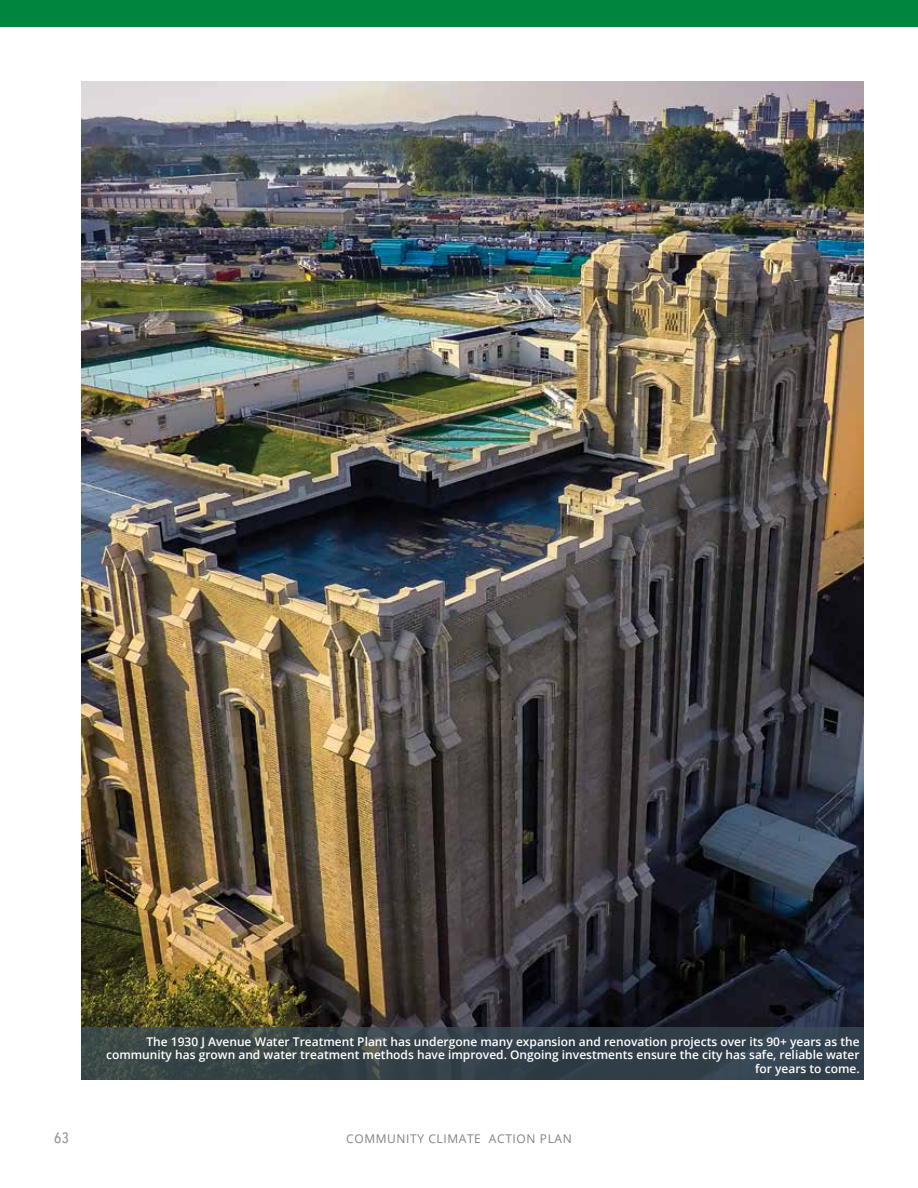
<style>
.page{position:relative;width:918px;height:1188px;background:#fff}
.page>*{position:absolute;margin:0;border:0;box-sizing:border-box;transform-origin:0 0}
.t1{font:500 15px "Avenir Next Condensed";color:#939598}
.t2{font:600 12px/13.5px "Open Sans";color:#fff;text-align:right}
.t3{font:12px "Open Sans";letter-spacing:.05em;color:#808285}
</style>
<div class="page">
<div style="left:0;top:0;width:918px;height:27px;background:#00853f"></div>
<img style="left:81px;top:81px;width:783px;height:946px">
<svg style="left:81px;top:1027px;width:783px;height:53px;background:#354349"></svg>
<p class="t2" style="left:106px;top:1035px;width:755px">The 1930 J Avenue Water Treatment Plant has undergone many expansion and renovation projects over its 90+ years as the community has grown and water treatment methods have improved. Ongoing investments ensure the city has safe, reliable water for years to come.</p>
<p class="t1" style="left:54px;top:1129px;width:17px">63</p>
<p class="t3" style="left:346px;top:1130px;width:227px">COMMUNITY CLIMATE ACTION PLAN</p>
</div>
